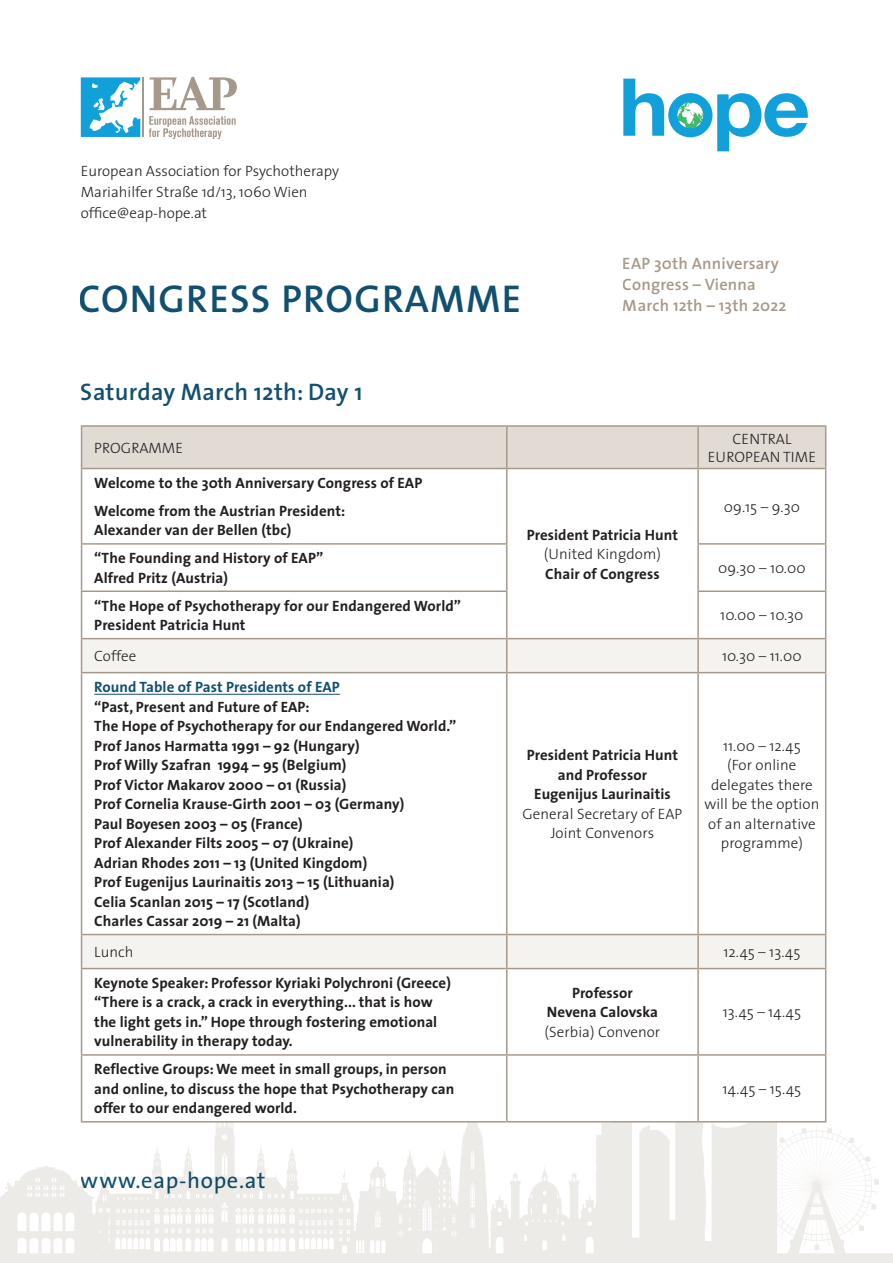
<style>
.page{position:relative;width:893px;height:1263px;background:#fff}
.page>*{position:absolute;margin:0;border:0;box-sizing:border-box;transform-origin:0 0}
.t1{font:39px "The Sans Semi Bold Caps";letter-spacing:.03em;color:#11506e}
.t2{font:600 24px "The Sans";letter-spacing:.01em;color:#11506e}
.t3{font:22.5px "The Sans";letter-spacing:.03em;color:#11506e}
.t4{font:600 18.45px/24.3px "The Sans";letter-spacing:.01em;color:#a79989;text-align:center}
.t5{font:600 16.5px/21px "The Sans";letter-spacing:.01em;color:#a79989}
.t6{font:700 15px/19.5px "The Sans";letter-spacing:.005em;color:#231f20}
.t7{font:300 15px/19.5px "The Sans";letter-spacing:.005em;color:#231f20;text-align:center}
.t8{font:700 15px "The Sans";letter-spacing:.005em;color:#11506e}
.s1{font-family:"The Sans Semi Bold Caps";font-weight:400}
</style>
<div class="page">
<svg style="left:0;top:1019px;width:893px;height:244px"></svg>
<div style="left:82px;top:427px;width:743px;height:41px;background:#e1dbd4"></div>
<svg style="left:82px;top:639px;width:743px;height:329px"></svg>
<svg style="left:82px;top:969px;width:743px;height:152px"></svg>
<hr style="left:81px;top:425px;width:426px;height:2px;background:#a79989">
<hr style="left:81px;top:427px;width:1px;height:41px;background:#a79989">
<hr style="left:507px;top:425px;width:191px;height:2px;background:#a79989">
<hr style="left:506px;top:427px;width:1px;height:41px;background:#a79989">
<hr style="left:698px;top:425px;width:128px;height:2px;background:#a79989">
<hr style="left:697px;top:427px;width:2px;height:41px;background:#a79989">
<hr style="left:825px;top:427px;width:1px;height:41px;background:#a79989">
<hr style="left:81px;top:468px;width:426px;height:1px;background:#a79989">
<hr style="left:81px;top:469px;width:1px;height:74px;background:#a79989">
<hr style="left:507px;top:468px;width:191px;height:1px;background:#a79989">
<hr style="left:506px;top:469px;width:1px;height:74px;background:#a79989">
<hr style="left:698px;top:468px;width:128px;height:1px;background:#a79989">
<hr style="left:697px;top:469px;width:2px;height:74px;background:#a79989">
<hr style="left:825px;top:469px;width:1px;height:74px;background:#a79989">
<hr style="left:81px;top:543px;width:426px;height:2px;background:#a79989">
<hr style="left:81px;top:545px;width:1px;height:45px;background:#a79989">
<hr style="left:506px;top:545px;width:1px;height:45px;background:#a79989">
<hr style="left:697px;top:543px;width:129px;height:2px;background:#a79989">
<hr style="left:697px;top:545px;width:2px;height:45px;background:#a79989">
<hr style="left:825px;top:545px;width:1px;height:45px;background:#a79989">
<hr style="left:81px;top:590px;width:426px;height:2px;background:#a79989">
<hr style="left:81px;top:592px;width:1px;height:46px;background:#a79989">
<hr style="left:506px;top:592px;width:1px;height:46px;background:#a79989">
<hr style="left:697px;top:590px;width:129px;height:2px;background:#a79989">
<hr style="left:697px;top:592px;width:2px;height:46px;background:#a79989">
<hr style="left:825px;top:592px;width:1px;height:46px;background:#a79989">
<hr style="left:81px;top:638px;width:426px;height:1px;background:#a79989">
<hr style="left:81px;top:639px;width:1px;height:33px;background:#a79989">
<hr style="left:507px;top:638px;width:191px;height:1px;background:#a79989">
<hr style="left:506px;top:639px;width:1px;height:33px;background:#a79989">
<hr style="left:698px;top:638px;width:128px;height:1px;background:#a79989">
<hr style="left:697px;top:639px;width:2px;height:33px;background:#a79989">
<hr style="left:825px;top:639px;width:1px;height:33px;background:#a79989">
<hr style="left:81px;top:672px;width:426px;height:1px;background:#a79989">
<hr style="left:81px;top:673px;width:1px;height:261px;background:#a79989">
<hr style="left:507px;top:672px;width:191px;height:1px;background:#a79989">
<hr style="left:506px;top:673px;width:1px;height:261px;background:#a79989">
<hr style="left:698px;top:672px;width:128px;height:1px;background:#a79989">
<hr style="left:697px;top:673px;width:2px;height:261px;background:#a79989">
<hr style="left:825px;top:673px;width:1px;height:261px;background:#a79989">
<hr style="left:81px;top:934px;width:426px;height:1px;background:#a79989">
<hr style="left:81px;top:935px;width:1px;height:33px;background:#a79989">
<hr style="left:507px;top:934px;width:191px;height:1px;background:#a79989">
<hr style="left:506px;top:935px;width:1px;height:33px;background:#a79989">
<hr style="left:698px;top:934px;width:128px;height:1px;background:#a79989">
<hr style="left:697px;top:935px;width:2px;height:33px;background:#a79989">
<hr style="left:825px;top:935px;width:1px;height:33px;background:#a79989">
<hr style="left:81px;top:968px;width:426px;height:1px;background:#a79989">
<hr style="left:81px;top:969px;width:1px;height:85px;background:#a79989">
<hr style="left:507px;top:968px;width:191px;height:1px;background:#a79989">
<hr style="left:506px;top:969px;width:1px;height:85px;background:#a79989">
<hr style="left:698px;top:968px;width:128px;height:1px;background:#a79989">
<hr style="left:697px;top:969px;width:2px;height:85px;background:#a79989">
<hr style="left:825px;top:969px;width:1px;height:85px;background:#a79989">
<hr style="left:81px;top:1054px;width:426px;height:2px;background:#a79989">
<hr style="left:81px;top:1056px;width:1px;height:65px;background:#a79989">
<hr style="left:507px;top:1054px;width:191px;height:2px;background:#a79989">
<hr style="left:506px;top:1056px;width:1px;height:65px;background:#a79989">
<hr style="left:698px;top:1054px;width:128px;height:2px;background:#a79989">
<hr style="left:697px;top:1056px;width:2px;height:65px;background:#a79989">
<hr style="left:825px;top:1056px;width:1px;height:65px;background:#a79989">
<hr style="left:81px;top:1121px;width:426px;height:1px;background:#a79989">
<hr style="left:507px;top:1121px;width:191px;height:1px;background:#a79989">
<hr style="left:698px;top:1121px;width:128px;height:1px;background:#a79989">
<hr style="left:94px;top:694px;width:246px;height:1px;background:#11506e">
<svg style="left:623px;top:79px;width:185px;height:72px"></svg>
<div style="left:668px;top:93px;width:44px;height:44px;background:#12a0db;border-radius:50%"></div>
<img style="left:677px;top:102px;width:26px;height:26px;border-radius:13px">
<svg style="left:149px;top:116px;width:87px;height:23px"></svg>
<svg style="left:149px;top:77px;width:88px;height:33px"></svg>
<hr style="left:142px;top:77px;width:1px;height:60px;background:#a79989">
<svg style="left:81px;top:77px;width:59px;height:60px"></svg>
<p class="t7" style="left:81px;top:160px;width:260px;line-height:21px;text-align:left">European Association for Psychotherapy<br>Mariahilfer Straße 1d/13, 1060 Wien office@eap-hope.at</p>
<h1 class="t1" style="left:79px;top:266px;width:444px">CONGRESS PROGRAMME</h1>
<p class="t4" style="left:623px;top:243px;width:186px">Congress – Vienna<br>March <span class="s1">12</span>th – <span class="s1">13</span>th <span class="s1">2022</span></p>
<p class="t5" style="left:623px;top:252px;width:165px">EAP 30th Anniversary<br>Congress – Vienna<br>March 12th – 13th 2022</p>
<h2 class="t2" style="left:81px;top:372px;width:283px">Saturday March 12th: Day 1</h2>
<p class="t7" style="left:94px;top:437px;width:90px">PROGRAMME</p>
<p class="t7" style="left:708px;top:429px;width:110px;line-height:18px">CENTRAL<br>EUROPEAN TIME</p>
<p class="t6" style="left:94px;top:468px;width:330px;line-height:28px">Welcome to the 30th Anniversary Congress of EAP<br>Welcome from the Austrian President:</p>
<p class="t6" style="left:94px;top:520px;width:199px">Alexander van der Bellen (tbc)</p>
<p class="t6" style="left:527px;top:524px;width:153px">President Patricia Hunt</p>
<p class="t7" style="left:544px;top:544px;width:119px">(United Kingdom)</p>
<p class="t6" style="left:545px;top:563px;width:116px">Chair of Congress</p>
<p class="t7" style="left:724px;top:496px;width:78px">09.15 – 9.30</p>
<p class="t6" style="left:94px;top:548px;width:231px">“The Founding and History of EAP”<br>Alfred Pritz (Austria)</p>
<p class="t7" style="left:718px;top:558px;width:89px">09.30 – 10.00</p>
<p class="t6" style="left:94px;top:595px;width:368px">“The Hope of Psychotherapy for our Endangered World”<br>President Patricia Hunt</p>
<p class="t7" style="left:720px;top:605px;width:85px">10.00 – 10.30</p>
<p class="t7" style="left:94px;top:646px;width:43px">Coffee</p>
<p class="t7" style="left:722px;top:646px;width:81px">10.30 – 11.00</p>
<p class="t8" style="left:94px;top:674px;width:247px">Round Table of Past Presidents of EAP</p>
<p class="t6" style="left:94px;top:696px;width:364px">“Past, Present and Future of EAP:<br>The Hope of Psychotherapy for our Endangered World.” Prof Janos Harmatta 1991 – 92 (Hungary)<br>Prof Willy Szafran 1994 – 95 (Belgium)<br>Prof Victor Makarov 2000 – 01 (Russia)<br>Prof Cornelia Krause-Girth 2001 – 03 (Germany)<br>Paul Boyesen 2003 – 05 (France)<br>Prof Alexander Filts 2005 – 07 (Ukraine)<br>Adrian Rhodes 2011 – 13 (United Kingdom)<br>Prof Eugenijus Laurinaitis 2013 – 15 (Lithuania)<br>Celia Scanlan 2015 – 17 (Scotland)<br>Charles Cassar 2019 – 21 (Malta)</p>
<p class="t7" style="left:704px;top:735px;width:116px">11.00 – 12.45<br>(For online delegates there will be the option of an alternative programme)</p>
<p class="t6" style="left:527px;top:745px;width:153px;text-align:center">President Patricia Hunt and Professor<br>Eugenijus Laurinaitis</p>
<p class="t7" style="left:522px;top:803px;width:161px">General Secretary of EAP<br>Joint Convenors</p>
<p class="t7" style="left:94px;top:942px;width:41px">Lunch</p>
<p class="t7" style="left:723px;top:942px;width:78px">12.45 – 13.45</p>
<p class="t6" style="left:94px;top:973px;width:358px">Keynote Speaker: Professor Kyriaki Polychroni (Greece) “There is a crack, a crack in everything... that is how the light gets in.” Hope through fostering emotional vulnerability in therapy today.</p>
<p class="t6" style="left:547px;top:982px;width:113px;text-align:center">Professor<br>Nevena Calovska</p>
<p class="t7" style="left:723px;top:1002px;width:80px">13.45 – 14.45</p>
<p class="t7" style="left:545px;top:1021px;width:117px">(Serbia) Convenor</p>
<p class="t6" style="left:94px;top:1059px;width:362px">Reflective Groups: We meet in small groups, in person and online, to discuss the hope that Psychotherapy can offer to our endangered world.</p>
<h3 class="t3" style="left:81px;top:1162px;width:186px">www.eap-hope.at</h3>
<p class="t7" style="left:723px;top:1078px;width:80px">14.45 – 15.45</p>
</div>
